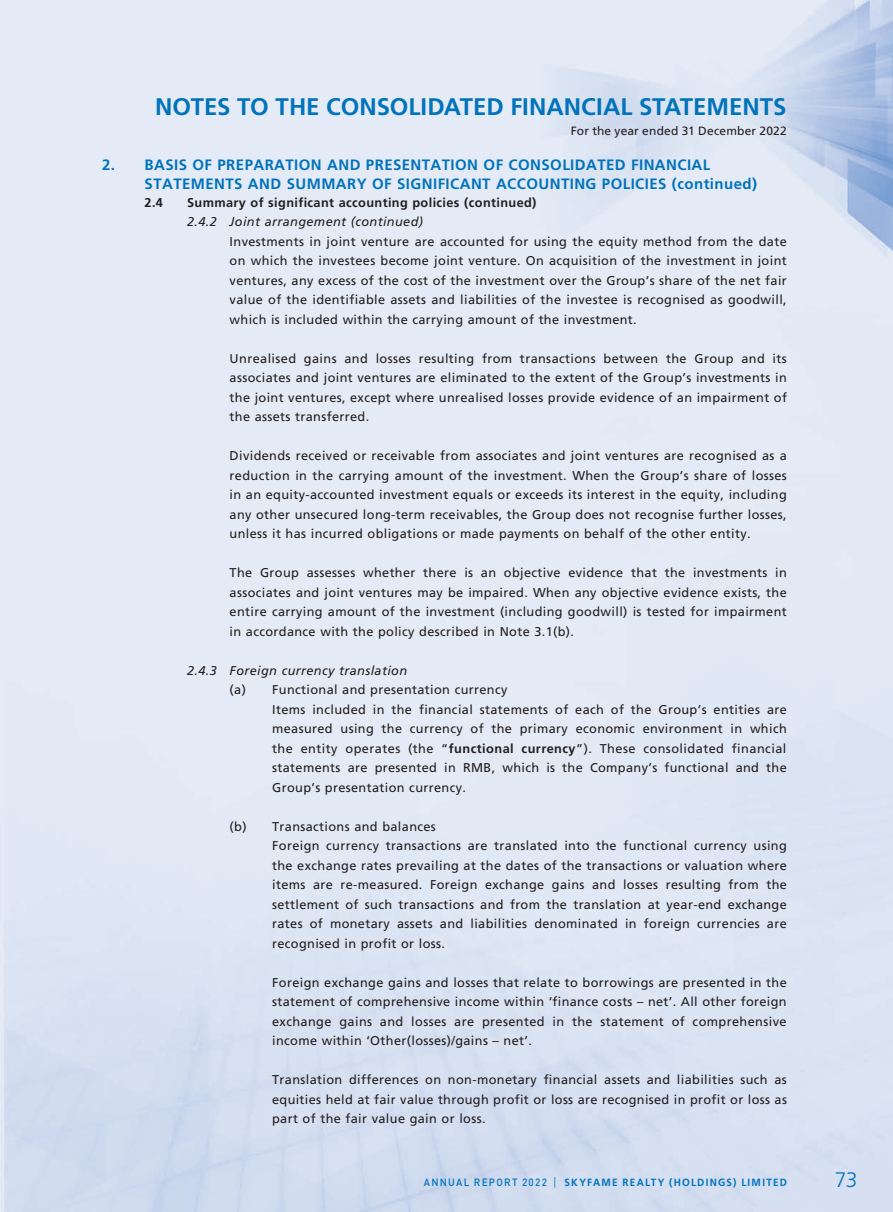
<style>
.page{position:relative;width:893px;height:1212px;background:#fff}
.page>*{position:absolute;margin:0;border:0;box-sizing:border-box;transform-origin:0 0}
.t1{font:700 24px "Frutiger LT Std";color:#0173bb}
.t2{font:300 21px "Frutiger LT Std";color:#0173bb}
.t3{font:700 15px/19.5px "Frutiger LT Std";letter-spacing:.03em;color:#0173bb}
.t4{font:12.75px/19.5px "Frutiger LT Std";letter-spacing:.03em;color:#231f20;text-align:justify}
.t5{font:italic 12.75px "Frutiger LT Std";letter-spacing:.03em;color:#231f20}
.t6{font:700 12.75px "Frutiger LT Std";letter-spacing:.03em;color:#231f20}
.t7{font:12px "Frutiger LT Std";letter-spacing:.015em;color:#231f20}
.t8{font:700 10.5px "Frutiger LT Std";letter-spacing:.125em;color:#0173bb;scale:.95 1}
.s1{font-weight:700}
.s2{font-family:"DIN Pro";font-weight:500}
.s3{font-weight:300}
</style>
<div class="page">
<img style="left:0;top:0;width:893px;height:1212px">
<h1 class="t1" style="left:155px;top:92px;width:633px">NOTES TO THE CONSOLIDATED FINANCIAL STATEMENTS</h1>
<p class="t7" style="left:571px;top:123px;width:217px">For the year ended 31 December 2022</p>
<p class="t3" style="left:145px;top:155px;width:614px;text-indent:-43px">2. BASIS OF PREPARATION AND PRESENTATION OF CONSOLIDATED FINANCIAL<br>STATEMENTS AND SUMMARY OF SIGNIFICANT ACCOUNTING POLICIES (continued)</p>
<p class="t6" style="left:145px;top:195px;width:20px">2.4</p>
<p class="t6" style="left:187px;top:195px;width:351px">Summary of significant accounting policies (continued)</p>
<p class="t5" style="left:187px;top:215px;width:238px">2.4.2 Joint arrangement (continued)</p>
<p class="t4" style="left:230px;top:232px;width:559px">Investments in joint venture are accounted for using the equity method from the date on which the investees become joint venture. On acquisition of the investment in joint ventures, any excess of the cost of the investment over the Group’s share of the net fair value of the identifiable assets and liabilities of the investee is recognised as goodwill, which is included within the carrying amount of the investment.</p>
<p class="t4" style="left:230px;top:349px;width:559px">Unrealised gains and losses resulting from transactions between the Group and its associates and joint ventures are eliminated to the extent of the Group’s investments in the joint ventures, except where unrealised losses provide evidence of an impairment of the assets transferred.</p>
<p class="t4" style="left:230px;top:446px;width:559px">Dividends received or receivable from associates and joint ventures are recognised as a reduction in the carrying amount of the investment. When the Group’s share of losses in an equity-accounted investment equals or exceeds its interest in the equity, including any other unsecured long-term receivables, the Group does not recognise further losses, unless it has incurred obligations or made payments on behalf of the other entity.</p>
<p class="t4" style="left:230px;top:563px;width:559px">The Group assesses whether there is an objective evidence that the investments in associates and joint ventures may be impaired. When any objective evidence exists, the entire carrying amount of the investment (including goodwill) is tested for impairment in accordance with the policy described in Note 3.1(b).</p>
<p class="t5" style="left:187px;top:663px;width:222px">2.4.3 Foreign currency translation</p>
<p class="t4" style="left:272px;top:680px;width:516px;text-align:left;text-indent:-43px">(a) Functional and presentation currency<br>Items included in the financial statements of each of the Group’s entities are measured using the currency of the primary economic environment in which the entity operates (the “<span class="s1">functional currency</span>”). These consolidated financial statements are presented in RMB, which is the Company’s functional and the Group’s presentation currency.</p>
<p class="t4" style="left:272px;top:817px;width:516px;text-align:left;text-indent:-43px">(b) Transactions and balances<br>Foreign currency transactions are translated into the functional currency using the exchange rates prevailing at the dates of the transactions or valuation where items are re-measured. Foreign exchange gains and losses resulting from the settlement of such transactions and from the translation at year-end exchange rates of monetary assets and liabilities denominated in foreign currencies are recognised in profit or loss.</p>
<p class="t4" style="left:272px;top:973px;width:516px">Foreign exchange gains and losses that relate to borrowings are presented in the statement of comprehensive income within ‘finance costs – net’. All other foreign exchange gains and losses are presented in the statement of comprehensive income within ‘Other(losses)/gains – net’.</p>
<p class="t4" style="left:272px;top:1070px;width:516px">Translation differences on non-monetary financial assets and liabilities such as equities held at fair value through profit or loss are recognised in profit or loss as part of the fair value gain or loss.</p>
<p class="t8" style="left:424px;top:1176px;width:384px"><span class="s2">ANNUAL REPORT 2022</span> <span class="s3">|</span> SKYFAME REALTY (HOLDINGS) LIMITED</p>
<h2 class="t2" style="left:835px;top:1168px;width:24px">73</h2>
</div>
